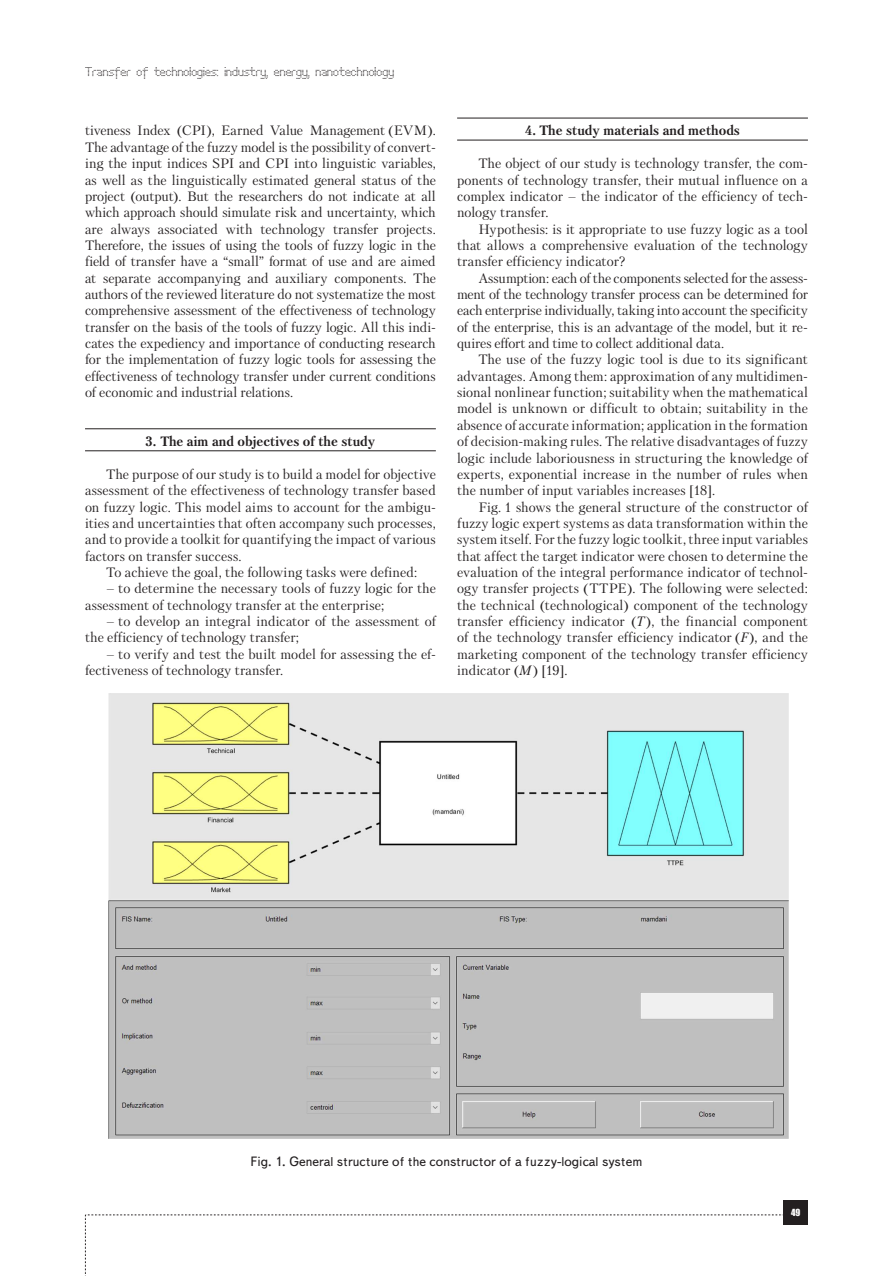
<style>
.page{position:relative;width:893px;height:1276px;background:#fff}
.page>*{position:absolute;margin:0;border:0;box-sizing:border-box;transform-origin:0 0}
.t1{font:13.5px/16.4px "Petersburg C";color:#231f20;text-align:justify}
.t2{font:700 13.5px "Petersburg C";color:#231f20}
.t3{font:13.5px "Text Book C";color:#231f20}
.t4{font:12px "Perfo";letter-spacing:.015em;color:#231f20}
.t5{font:9px "Impact";color:#fff}
.s1{font-style:italic}
</style>
<div class="page">
<svg style="left:85px;top:1214px;width:699px;height:62px"></svg>
<div style="left:784px;top:1200px;width:24px;height:24px;background:#231f20"></div>
<hr style="left:85px;top:428px;width:351px;height:1px;background:#231f20">
<hr style="left:85px;top:450px;width:351px;height:1px;background:#231f20">
<hr style="left:457px;top:118px;width:351px;height:1px;background:#231f20">
<hr style="left:457px;top:140px;width:351px;height:1px;background:#231f20">
<img style="left:108px;top:693px;width:680px;height:445px">
<p class="t4" style="left:85px;top:65px;width:311px">Transfer of technologies: industry, energy, nanotechnology</p>
<p class="t1" style="left:85px;top:122px;width:352px">tiveness Index (CPI), Earned Value Management (EVM).<br>The advantage of the fuzzy model is the possibility of convert&shy;ing the input indices SPI and CPI into linguistic variables, as well as the linguistically estimated general status of the project (output). But the researchers do not indicate at all which approach should simulate risk and uncertainty, which are always associated with technology transfer projects.<br>Therefore, the issues of using the tools of fuzzy logic in the field of transfer have a “small” format of use and are aimed at separate accompanying and auxiliary components. The authors of the reviewed literature do not systematize the most comprehensive assessment of the effectiveness of technology transfer on the basis of the tools of fuzzy logic. All this indi&shy;cates the expediency and importance of conducting research for the implementation of fuzzy logic tools for assessing the effectiveness of technology transfer under current conditions of economic and industrial relations.</p>
<p class="t2" style="left:146px;top:434px;width:231px">3. The aim and objectives of the study</p>
<p class="t1" style="left:85px;top:466px;width:352px;text-indent:21px">The purpose of our study is to build a model for objective assessment of the effectiveness of technology transfer based on fuzzy logic. This model aims to account for the ambigu&shy;ities and uncertainties that often accompany such processes, and to provide a toolkit for quantifying the impact of various factors on transfer success.</p>
<p class="t1" style="left:106px;top:564px;width:312px">To achieve the goal, the following tasks were defined:</p>
<p class="t1" style="left:85px;top:580px;width:352px;text-indent:21px">– to determine the necessary tools of fuzzy logic for the assessment of technology transfer at the enterprise;</p>
<p class="t1" style="left:85px;top:613px;width:352px;text-indent:21px">– to develop an integral indicator of the assessment of the efficiency of technology transfer;</p>
<p class="t1" style="left:85px;top:646px;width:352px;text-indent:21px">– to verify and test the built model for assessing the ef&shy;fectiveness of technology transfer.</p>
<p class="t2" style="left:525px;top:123px;width:217px">4. The study materials and methods</p>
<p class="t1" style="left:457px;top:155px;width:352px;text-indent:21px">The object of our study is technology transfer, the com&shy;ponents of technology transfer, their mutual influence on a complex indicator – the indicator of the efficiency of tech&shy;nology transfer.</p>
<p class="t1" style="left:457px;top:220px;width:352px;text-indent:21px">Hypothesis: is it appropriate to use fuzzy logic as a tool that allows a comprehensive evaluation of the technology transfer efficiency indicator?</p>
<p class="t1" style="left:457px;top:269px;width:352px;text-indent:21px">Assumption: each of the components selected for the assess&shy;ment of the technology transfer process can be determined for each enterprise individually, taking into account the specificity of the enterprise, this is an advantage of the model, but it re&shy;quires effort and time to collect additional data.</p>
<p class="t1" style="left:457px;top:351px;width:352px;text-indent:21px">The use of the fuzzy logic tool is due to its significant advantages. Among them: approximation of any multidimen&shy;sional nonlinear function; suitability when the mathematical model is unknown or difficult to obtain; suitability in the absence of accurate information; application in the formation of decision-making rules. The relative disadvantages of fuzzy logic include laboriousness in structuring the knowledge of experts, exponential increase in the number of rules when the number of input variables increases [18].</p>
<p class="t1" style="left:457px;top:498px;width:352px;text-indent:21px">Fig. 1 shows the general structure of the constructor of fuzzy logic expert systems as data transformation within the system itself. For the fuzzy logic toolkit, three input variables that affect the target indicator were chosen to determine the evaluation of the integral performance indicator of technol&shy;ogy transfer projects (TTPE). The following were selected: the technical (technological) component of the technology transfer efficiency indicator (<span class="s1">T</span>), the financial component of the technology transfer efficiency indicator (<span class="s1">F</span>), and the marketing component of the technology transfer efficiency indicator (<span class="s1">M</span>) [19].</p>
<p class="t3" style="left:251px;top:1154px;width:393px">Fig. 1. General structure of the constructor of a fuzzy-logical system</p>
<p class="t5" style="left:791px;top:1205px;width:11px">49</p>
</div>
